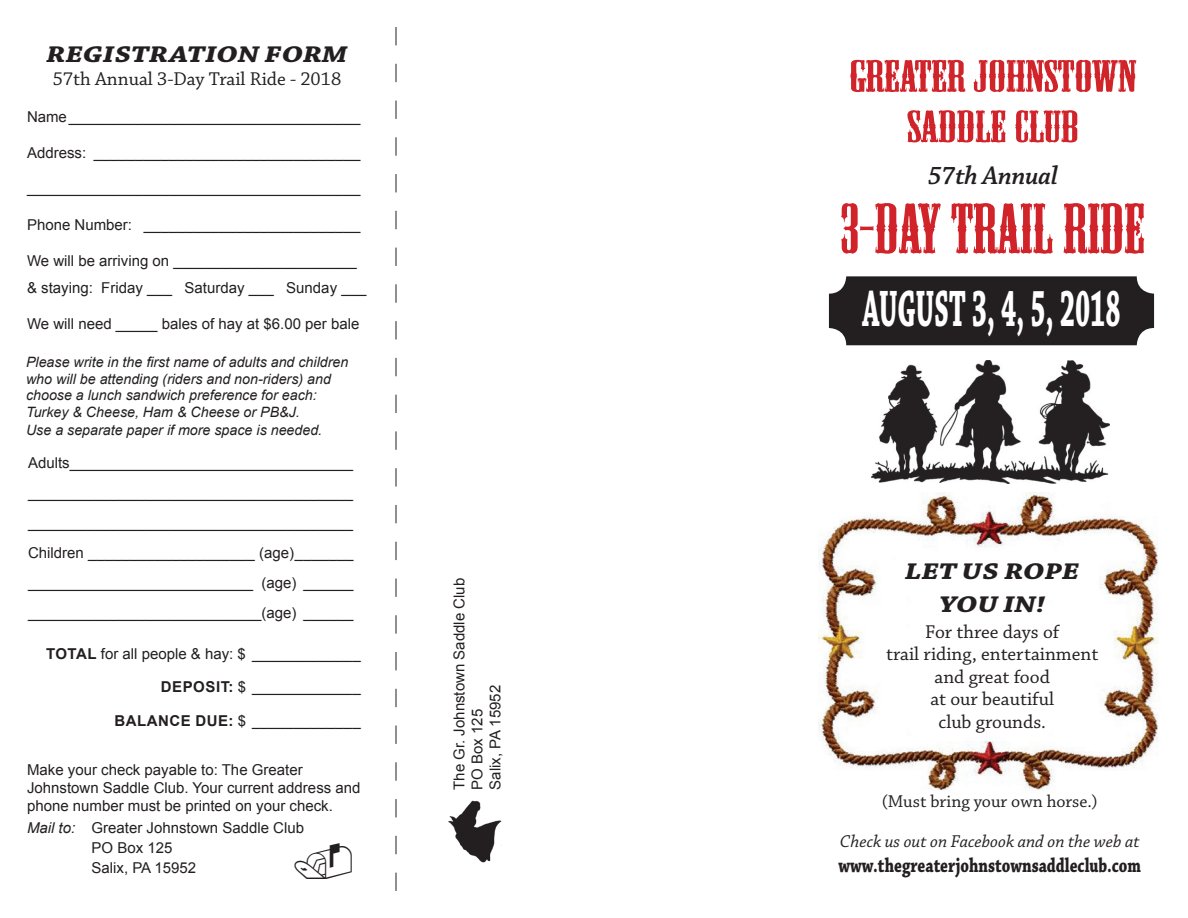
<style>
.page{position:relative;width:1188px;height:918px;background:#fff}
.page>*{position:absolute;margin:0;border:0;box-sizing:border-box;transform-origin:0 0}
.t1{font:66px "Mesquite";color:#d1232a;scale:1.25 1}
.t2{font:700 54px "Chaparral Pro";color:#fff;scale:.5 1}
.t3{font:42px/50.4px "Mesquite";color:#d1232a;text-align:center;scale:1.5 1}
.t4{font:27px "Chaparral MM It 580 18";color:#231f20}
.t5{font:italic 700 24px/33px "Chaparral Pro";color:#231f20;text-align:center;scale:1.25 1}
.t6{font:700 21px "Chaparral Pro";color:#231f20;scale:.75 1}
.t7{font:19.5px/22.5px "Chaparral Pro";color:#231f20;text-align:center}
.t8{font:italic 18px "Chaparral Pro";color:#231f20}
.t9{font:18px "Chaparral Pro";color:#231f20}
.t10{font:15px/30px "Arial";color:#231f20}
.t11{font:italic 14.25px/16.5px "Arial";color:#231f20}
.s1{font-weight:700}
.s2{font-style:italic}
</style>
<div class="page">
<img style="left:448px;top:800px;width:54px;height:63px">
<img style="left:819px;top:492px;width:339px;height:299px">
<div style="left:829px;top:276px;width:325px;height:69px;background:#231f20;border-radius:17px"></div>
<svg style="left:396px;top:27px;width:1px;height:864px"></svg>
<img style="left:871px;top:360px;width:239px;height:124px">
<h3 class="t5" style="left:46px;top:39px;width:242px">REGISTRATION FORM</h3>
<h3 class="t7" style="left:53px;top:68px;width:290px">57th Annual 3-Day Trail Ride - 2018</h3>
<p class="t10" style="left:27px;top:102px;width:335px">Name___________________________________</p>
<p class="t10" style="left:27px;top:137px;width:335px">Address: ________________________________</p>
<p class="t10" style="left:27px;top:173px;width:335px">________________________________________</p>
<p class="t10" style="left:27px;top:210px;width:335px">Phone Number: __________________________</p>
<p class="t10" style="left:27px;top:247px;width:341px;line-height:27px">We will be arriving on ______________________ &amp; staying: Friday ___ Saturday ___ Sunday ___</p>
<p class="t10" style="left:27px;top:308px;width:334px">We will need _____ bales of hay at $6.00 per bale</p>
<p class="t11" style="left:26px;top:354px;width:324px">Please write in the first name of adults and children who will be attending (riders and non-riders) and choose a lunch sandwich preference for each:<br>Turkey &amp; Cheese, Ham &amp; Cheese or PB&amp;J.</p>
<p class="t11" style="left:26px;top:421px;width:298px">Use a separate paper if more space is needed.</p>
<p class="t10" style="left:28px;top:448px;width:327px;text-align:justify">Adults__________________________________ _______________________________________ _______________________________________ Children ____________________ (age)_______ ___________________________ (age) ______ ____________________________(age) ______</p>
<p class="t10" style="left:46px;top:638px;width:316px"><span class="s1">TOTAL</span> for all people &amp; hay: $ _____________</p>
<p class="t10" style="left:161px;top:672px;width:201px"><span class="s1">DEPOSIT:</span> $ _____________</p>
<p class="t10" style="left:114px;top:705px;width:248px"><span class="s1">BALANCE DUE:</span> $ _____________</p>
<p class="t10" style="left:27px;top:760px;width:335px;line-height:18px">Make your check payable to: The Greater<br>Johnstown Saddle Club. Your current address and phone number must be printed on your check.</p>
<p class="t10" style="left:92px;top:818px;width:214px;line-height:20.1px;text-indent:-64px"><span class="s2">Mail to:</span> Greater Johnstown Saddle Club<br>PO Box 125<br>Salix, PA 15952</p>
<p class="t10" style="left:450px;top:790px;width:213px;line-height:18px;rotate:-90deg">The Gr. Johnstown Saddle Club<br>PO Box 125<br>Salix, PA 15952</p>
<h3 class="t3" style="left:849px;top:52px;width:193px">GREATER JOHNSTOWN<br>SADDLE CLUB</h3>
<h3 class="t4" style="left:928px;top:160px;width:131px">57th Annual</h3>
<h1 class="t1" style="left:841px;top:194px;width:245px">3-DAY TRAIL RIDE</h1>
<h2 class="t2" style="left:862px;top:277px;width:518px">august 3, 4, 5, 2018</h2>
<h3 class="t5" style="left:905px;top:557px;width:141px">LET US ROPE<br>YOU IN!</h3>
<h3 class="t7" style="left:886px;top:621px;width:214px">For three days of<br>trail riding, entertainment and great food<br>at our beautiful<br>club grounds.</h3>
<p class="t9" style="left:882px;top:792px;width:218px">(Must bring your own horse.)</p>
<p class="t8" style="left:840px;top:831px;width:301px">Check us out on Facebook and on the web at</p>
<h3 class="t6" style="left:839px;top:853px;width:405px">www.thegreaterjohnstownsaddleclub.com</h3>
</div>
